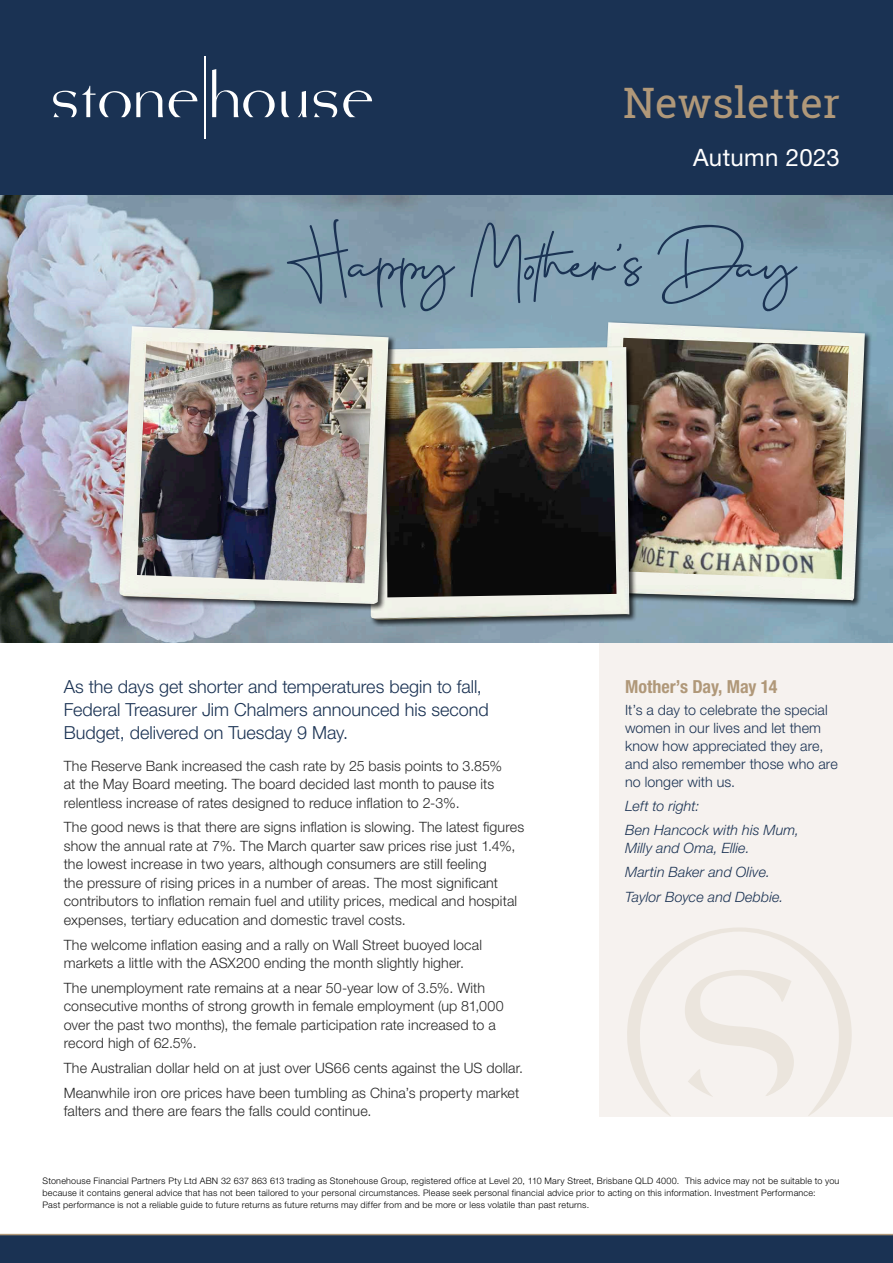
<style>
.page{position:relative;width:893px;height:1263px;background:#fff}
.page>*{position:absolute;margin:0;border:0;box-sizing:border-box;transform-origin:0 0}
.t1{font:53.1px "Cervanttis";color:#1a3253}
.t2{font:42px "Roboto Slab";color:#b09879}
.t3{font:24px "Helvetica Neue LT Std";letter-spacing:.01em;color:#fff}
.t4{font:300 18px/23.1px "Helvetica Neue LT Std";color:#1a3253}
.t5{font:700 condensed 18px "Helvetica Neue LT Std";color:#b09879}
.t6{font:300 14.25px/18.5px "Helvetica Neue LT Std";letter-spacing:.01em;color:#282828}
.t7{font:300 14.25px/17.9px "Helvetica Neue LT Std";letter-spacing:.01em;color:#1a3253}
.t8{font:italic 300 14.25px/24.2px "Helvetica Neue LT Std";letter-spacing:.01em;color:#1a3253}
.t9{font:300 9px/12px "Helvetica Neue LT Std";letter-spacing:.025em;color:#000}
</style>
<div class="page">
<div style="left:600px;top:490px;width:293px;height:626px;background:#f6f2ef"></div>
<div style="left:0;top:0;width:893px;height:200px;background:#1a3253"></div>
<img style="left:0;top:196px;width:291px;height:446px">
<img style="left:291px;top:196px;width:602px;height:446px">
<div style="left:594px;top:321px;width:278px;height:287px;background:#000;opacity:.75"></div>
<img style="left:596px;top:322px;width:269px;height:278px">
<img style="left:618px;top:338px;width:231px;height:241px">
<div style="left:368px;top:345px;width:269px;height:282px;background:#000;opacity:.75"></div>
<img style="left:369px;top:347px;width:260px;height:273px">
<img style="left:396px;top:361px;width:220px;height:236px">
<div style="left:118px;top:325px;width:278px;height:286px;background:#000;opacity:.75"></div>
<img style="left:119px;top:326px;width:269px;height:278px">
<img style="left:137px;top:341px;width:235px;height:242px">
<svg style="left:627px;top:928px;width:225px;height:188px"></svg>
<hr style="left:204px;top:57px;width:1px;height:82px;background:#fff">
<svg style="left:281px;top:91px;width:8px;height:26px"></svg>
<svg style="left:298px;top:91px;width:9px;height:26px"></svg>
<svg style="left:343px;top:90px;width:29px;height:27px"></svg>
<svg style="left:53px;top:86px;width:110px;height:32px"></svg>
<svg style="left:169px;top:90px;width:28px;height:27px"></svg>
<svg style="left:314px;top:91px;width:23px;height:27px"></svg>
<svg style="left:212px;top:69px;width:63px;height:48px"></svg>
<div style="left:0;top:1234px;width:893px;height:29px;background:#1a3253"></div>
<h2 class="t2" style="left:623px;top:74px;width:219px">Newsletter</h2>
<h3 class="t3" style="left:693px;top:143px;width:148px">Autumn 2023</h3>
<h1 class="t1" style="left:285px;top:231px;width:512px">Happy Mother's Day</h1>
<p class="t4" style="left:64px;top:675px;width:426px">As the days get shorter and temperatures begin to fall,<br>Federal Treasurer Jim Chalmers announced his second<br>Budget, delivered on Tuesday 9 May.</p>
<p class="t6" style="left:64px;top:756px;width:440px">The Reserve Bank increased the cash rate by 25 basis points to 3.85% at the May Board meeting. The board decided last month to pause its relentless increase of rates designed to reduce inflation to 2-3%.</p>
<p class="t6" style="left:64px;top:818px;width:462px">The good news is that there are signs inflation is slowing. The latest figures show the annual rate at 7%. The March quarter saw prices rise just 1.4%, the lowest increase in two years, although consumers are still feeling<br>the pressure of rising prices in a number of areas. The most significant contributors to inflation remain fuel and utility prices, medical and hospital expenses, tertiary education and domestic travel costs.</p>
<p class="t6" style="left:64px;top:935px;width:420px">The welcome inflation easing and a rally on Wall Street buoyed local markets a little with the ASX200 ending the month slightly higher.</p>
<p class="t6" style="left:64px;top:978px;width:441px">The unemployment rate remains at a near 50-year low of 3.5%. With consecutive months of strong growth in female employment (up 81,000 over the past two months), the female participation rate increased to a record high of 62.5%.</p>
<p class="t6" style="left:64px;top:1055px;width:461px;line-height:24.8px">The Australian dollar held on at just over US66 cents against the US dollar.<br>Meanwhile iron ore prices have been tumbling as China’s property market</p>
<p class="t6" style="left:64px;top:1102px;width:309px">falters and there are fears the falls could continue.</p>
<p class="t5" style="left:625px;top:676px;width:154px">Mother’s Day, May 14</p>
<p class="t7" style="left:625px;top:701px;width:214px">It’s a day to celebrate the special women in our lives and let them know how appreciated they are, and also remember those who are no longer with us.</p>
<p class="t8" style="left:625px;top:794px;width:176px">Left to right:<br>Ben Hancock with his Mum,</p>
<p class="t8" style="left:625px;top:836px;width:160px">Milly and Oma, Ellie.<br>Martin Baker and Olive.<br>Taylor Boyce and Debbie.</p>
<p class="t9" style="left:43px;top:1174px;width:798px">Stonehouse Financial Partners Pty Ltd ABN 32 637 863 613 trading as Stonehouse Group, registered office at Level 20, 110 Mary Street, Brisbane QLD 4000. This advice may not be suitable to you because it contains general advice that has not been tailored to your personal circumstances. Please seek personal financial advice prior to acting on this information. Investment Performance:<br>Past performance is not a reliable guide to future returns as future returns may differ from and be more or less volatile than past returns.</p>
</div>
